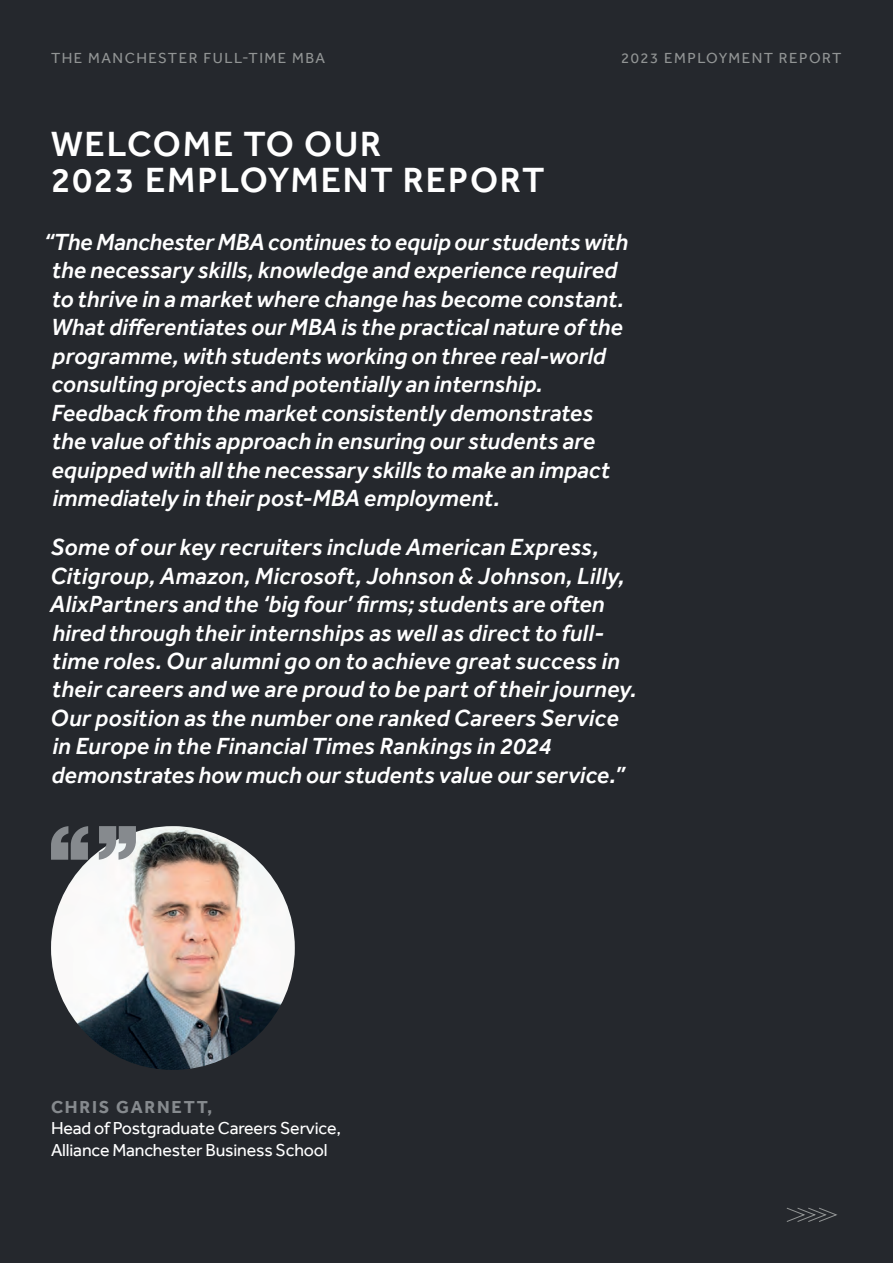
<style>
.page{position:relative;width:893px;height:1263px;background:#25282d}
.page>*{position:absolute;margin:0;border:0;box-sizing:border-box;transform-origin:0 0}
.t1{font:500 36px/36px "Effra";letter-spacing:.05em;color:#fff}
.t2{font:italic 500 24px/28.5px "Effra";color:#fff}
.t3{font:17.85px/21.3px "Effra";letter-spacing:-.01em;color:#fff}
.t4{font:700 17.85px "Effra";letter-spacing:.1em;color:#868a8e}
.t5{font:15px "Effra";letter-spacing:.1em;color:#929595}
</style>
<div class="page">
<img style="left:51px;top:826px;width:244px;height:244px;border-radius:122px">
<svg style="left:51px;top:826px;width:37px;height:34px"></svg>
<svg style="left:99px;top:826px;width:37px;height:34px"></svg>
<svg style="left:786px;top:1207px;width:52px;height:15px"></svg>
<p class="t5" style="left:51px;top:49px;width:276px">THE MANCHESTER FULL-TIME MBA</p>
<p class="t5" style="left:621px;top:49px;width:222px">2023 EMPLOYMENT REPORT</p>
<h2 class="t1" style="left:51px;top:126px;width:495px">WELCOME TO OUR<br>2023 EMPLOYMENT REPORT</h2>
<p class="t2" style="left:51px;top:227px;width:578px;text-indent:-8px">“The Manchester MBA continues to equip our students with the necessary skills, knowledge and experience required to thrive in a market where change has become constant.<br>What differentiates our MBA is the practical nature of the programme, with students working on three real-world consulting projects and potentially an internship.<br>Feedback from the market consistently demonstrates the value of this approach in ensuring our students are equipped with all the necessary skills to make an impact immediately in their post-MBA employment.</p>
<p class="t2" style="left:50px;top:532px;width:588px">Some of our key recruiters include American Express, Citigroup, Amazon, Microsoft, Johnson &amp; Johnson, Lilly, AlixPartners and the ‘big four’ firms; students are often hired through their internships as well as direct to full&shy;time roles. Our alumni go on to achieve great success in their careers and we are proud to be part of their journey.<br>Our position as the number one ranked Careers Service in Europe in the Financial Times Rankings in 2024 demonstrates how much our students value our service.”</p>
<h3 class="t4" style="left:51px;top:1096px;width:163px">CHRIS GARNETT,</h3>
<p class="t3" style="left:51px;top:1117px;width:291px">Head of Postgraduate Careers Service,<br>Alliance Manchester Business School</p>
</div>
